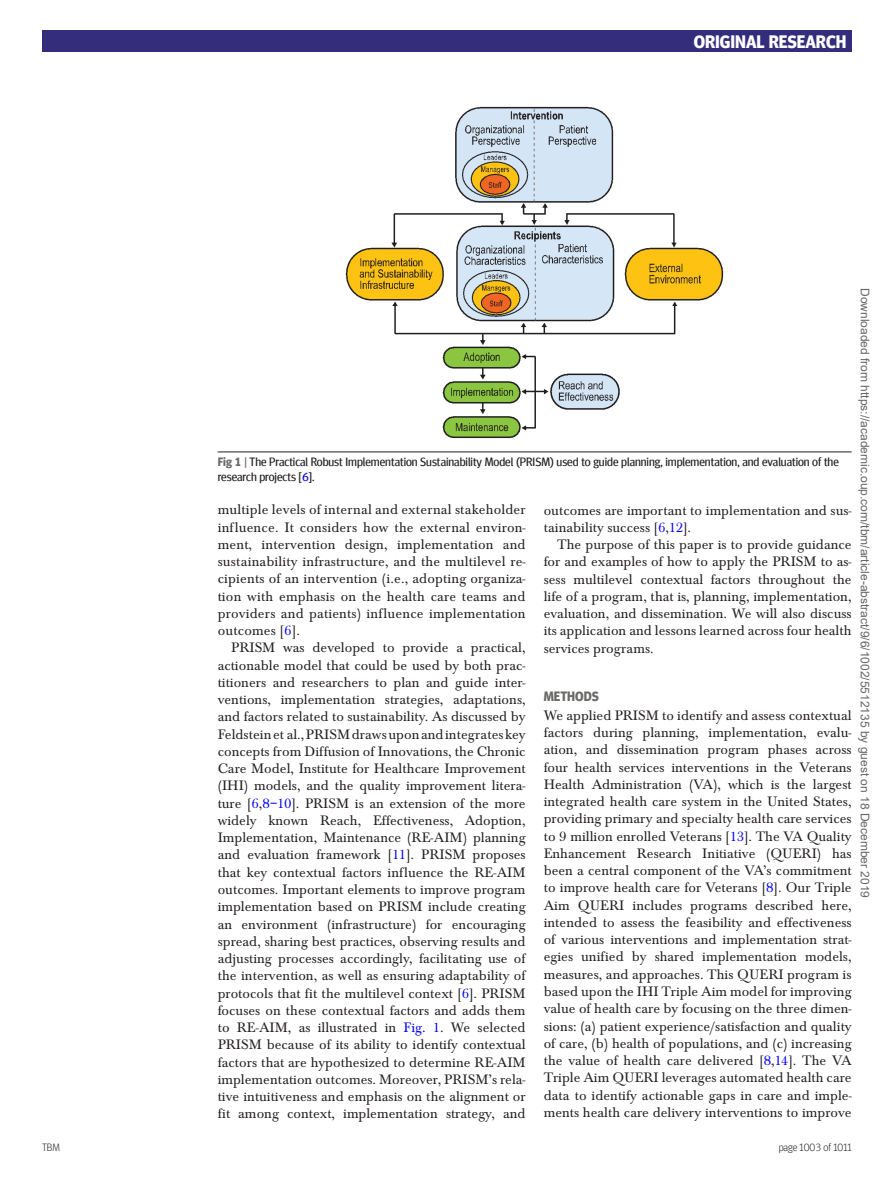
<style>
.page{position:relative;width:894px;height:1186px;background:#fff}
.page>*{position:absolute;margin:0;border:0;box-sizing:border-box;transform-origin:0 0}
.t1{font:700 18px "Meta Headline Offc";color:#fff}
.t2{font:14.25px/17.2px "Baskerville EF";color:#231f20;text-align:justify}
.t3{font:700 13.5px "Meta Headline Offc";color:#6b6a68}
.t4{font:12px/15px "Meta Headline Offc";color:#231f20}
.t5{font:12px "Arial";color:#666}
.t6{font:300 10.5px "Meta Headline Offc";color:#231f20}
.s1{font-weight:700;color:#6b6a68}
.s2{color:#6b6a68}
.s3{color:#00f}
</style>
<div class="page">
<div style="left:42px;top:30px;width:809px;height:21px;background:#332d7b"></div>
<hr style="left:218px;top:451px;width:633px;height:1px;background:#231f20">
<img style="left:345px;top:107px;width:378px;height:332px">
<p class="t1" style="left:693px;top:31px;width:154px">ORIGINAL RESEARCH</p>
<p class="t5" style="left:869px;top:288px;width:611px;rotate:90deg">Downloaded from https://academic.oup.com/tbm/article-abstract/9/6/1002/5512135 by guest on 18 December 2019</p>
<p class="t4" style="left:218px;top:454px;width:622px"><span class="s1">Fig 1</span> <span class="s2">|</span> The Practical Robust Implementation Sustainability Model (PRISM) used to guide planning, implementation, and evaluation of the research projects [<span class="s3">6</span>].</p>
<p class="t2" style="left:218px;top:501px;width:309px">multiple levels of internal and external stakeholder influence. It considers how the external environ&shy;ment, intervention design, implementation and sustainability infrastructure, and the multilevel re&shy;cipients of an intervention (i.e., adopting organiza&shy;tion with emphasis on the health care teams and providers and patients) influence implementation outcomes [<span class="s3">6</span>].</p>
<p class="t2" style="left:218px;top:639px;width:309px;text-indent:13px">PRISM was developed to provide a practical, actionable model that could be used by both prac&shy;titioners and researchers to plan and guide inter&shy;ventions, implementation strategies, adaptations, and factors related to sustainability. As discussed by Feldstein et al., PRISM draws upon and integrates key concepts from Diffusion of Innovations, the Chronic Care Model, Institute for Healthcare Improvement (IHI) models, and the quality improvement litera&shy;ture [<span class="s3">6</span>,<span class="s3">8–10</span>]. PRISM is an extension of the more widely known Reach, Effectiveness, Adoption, Implementation, Maintenance (RE-AIM) planning and evaluation framework [<span class="s3">11</span>]. PRISM proposes that key contextual factors influence the RE-AIM outcomes. Important elements to improve program implementation based on PRISM include creating an environment (infrastructure) for encouraging spread, sharing best practices, observing results and adjusting processes accordingly, facilitating use of the intervention, as well as ensuring adaptability of protocols that fit the multilevel context [<span class="s3">6</span>]. PRISM focuses on these contextual factors and adds them to RE-AIM, as illustrated in <span class="s3">Fig. 1</span>. We selected PRISM because of its ability to identify contextual factors that are hypothesized to determine RE-AIM implementation outcomes. Moreover, PRISM’s rela&shy;tive intuitiveness and emphasis on the alignment or fit among context, implementation strategy, and</p>
<p class="t2" style="left:543px;top:502px;width:309px">outcomes are important to implementation and sus&shy;tainability success [<span class="s3">6</span>,<span class="s3">12</span>].</p>
<p class="t2" style="left:543px;top:536px;width:309px;text-indent:13px">The purpose of this paper is to provide guidance for and examples of how to apply the PRISM to as&shy;sess multilevel contextual factors throughout the life of a program, that is, planning, implementation, evaluation, and dissemination. We will also discuss its application and lessons learned across four health services programs.</p>
<p class="t3" style="left:543px;top:688px;width:56px">METHODS</p>
<p class="t2" style="left:543px;top:707px;width:309px">We applied PRISM to identify and assess contextual factors during planning, implementation, evalu&shy;ation, and dissemination program phases across four health services interventions in the Veterans Health Administration (VA), which is the largest integrated health care system in the United States, providing primary and specialty health care services to 9 million enrolled Veterans [<span class="s3">13</span>]. The VA Quality Enhancement Research Initiative (QUERI) has been a central component of the VA’s commitment to improve health care for Veterans [<span class="s3">8</span>]. Our Triple Aim QUERI includes programs described here, intended to assess the feasibility and effectiveness of various interventions and implementation strat&shy;egies unified by shared implementation models, measures, and approaches. This QUERI program is based upon the IHI Triple Aim model for improving value of health care by focusing on the three dimen&shy;sions: (a) patient experience/satisfaction and quality of care, (b) health of populations, and (c) increasing the value of health care delivered [<span class="s3">8</span>,<span class="s3">14</span>]. The VA Triple Aim QUERI leverages automated health care data to identify actionable gaps in care and imple&shy;ments health care delivery interventions to improve</p>
<p class="t6" style="left:42px;top:1141px;width:19px">TBM</p>
<p class="t6" style="left:778px;top:1141px;width:74px">page 1003 of 1011</p>
</div>
